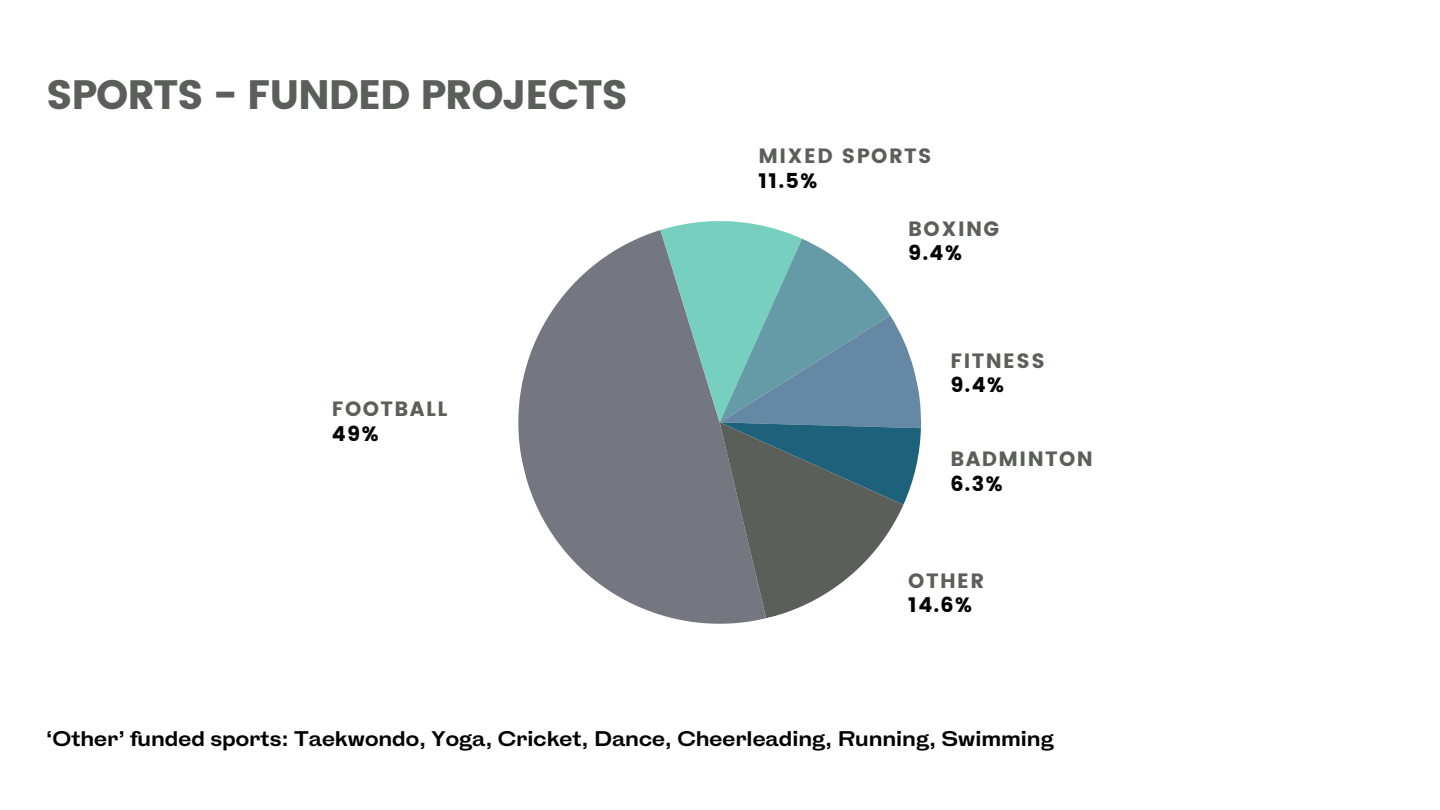
<style>
.page{position:relative;width:1440px;height:810px;background:#fff}
.page>*{position:absolute;margin:0;border:0;box-sizing:border-box;transform-origin:0 0}
.t1{font:41px "Poppins";letter-spacing:-.03em;color:#5a5f5a}
.t2{font:20.7px "Poppins";letter-spacing:.07em;color:#5a5f5a}
.t3{font:20.7px "Poppins";color:#000}
.t4{font:700 20px "HK Gothic";color:#000}
</style>
<div class="page">
<svg style="left:518px;top:230px;width:248px;height:394px;fill:#757780"></svg>
<svg style="left:660px;top:221px;width:258px;height:321px"></svg>
<svg style="left:720px;top:386px;width:201px;height:232px"></svg>
<p class="t1" style="left:46px;top:71px;width:584px">SPORTS - FUNDED PROJECTS</p>
<p class="t2" style="left:332px;top:397px;width:117px">FOOTBALL</p>
<p class="t3" style="left:332px;top:421px;width:48px">49%</p>
<p class="t2" style="left:759px;top:144px;width:175px">MIXED SPORTS</p>
<p class="t3" style="left:759px;top:169px;width:60px">11.5%</p>
<p class="t2" style="left:908px;top:216px;width:93px">BOXING</p>
<p class="t3" style="left:908px;top:241px;width:55px">9.4%</p>
<p class="t2" style="left:950px;top:348px;width:96px">FITNESS</p>
<p class="t3" style="left:950px;top:373px;width:55px">9.4%</p>
<p class="t2" style="left:950px;top:447px;width:144px">BADMINTON</p>
<p class="t3" style="left:950px;top:472px;width:54px">6.3%</p>
<p class="t2" style="left:908px;top:568px;width:78px">OTHER</p>
<p class="t3" style="left:908px;top:593px;width:65px">14.6%</p>
<p class="t4" style="left:46px;top:728px;width:1009px">‘Other’ funded sports: Taekwondo, Yoga, Cricket, Dance, Cheerleading, Running, Swimming</p>
</div>
